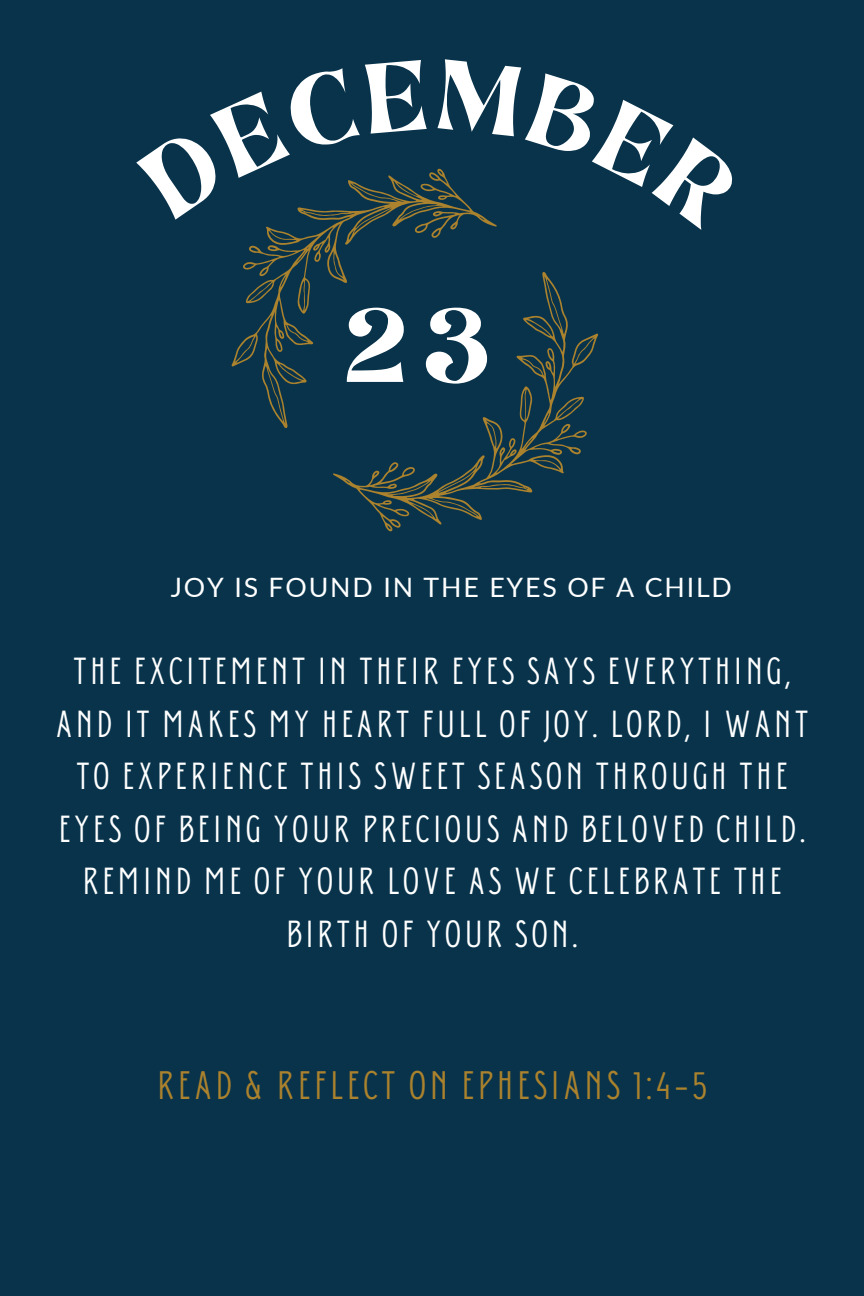
<style>
.page{position:relative;width:864px;height:1296px;background:#08334b}
.page>*{position:absolute;margin:0;border:0;box-sizing:border-box;transform-origin:0 0}
.t1{font:83.6px "Brasika Display";color:#fff}
.t2{font:39.7px "Donau Uppercase Neue";letter-spacing:.09em;color:#ab822d}
.t3{font:37.65px/52.6px "Donau Uppercase Neue";letter-spacing:.09em;color:#fff;text-align:center}
.t4{font:26.75px "Lato";letter-spacing:.07em;color:#fff}
</style>
<div class="page">
<svg style="left:231px;top:172px;width:367px;height:360px"></svg>
<svg style="left:231px;top:172px;width:196px;height:48px"></svg>
<svg style="left:437px;top:168px;width:161px;height:62px"></svg>
<h1 class="t1" style="left:342px;top:282px;width:147px">23</h1>
<p class="t4" style="left:171px;top:571px;width:563px">JOY IS FOUND IN THE EYES OF A CHILD</p>
<p class="t3" style="left:56px;top:644px;width:754px">THE EXCITEMENT IN THEIR EYES SAYS EVERYTHING, AND IT MAKES MY HEART FULL OF JOY. LORD, I WANT TO EXPERIENCE THIS SWEET SEASON THROUGH THE EYES OF BEING YOUR PRECIOUS AND BELOVED CHILD.<br>REMIND ME OF YOUR LOVE AS WE CELEBRATE THE BIRTH OF YOUR SON.</p>
<p class="t2" style="left:157px;top:1060px;width:551px">READ &amp; REFLECT ON EPHESIANS 1:4-5</p>
</div>
